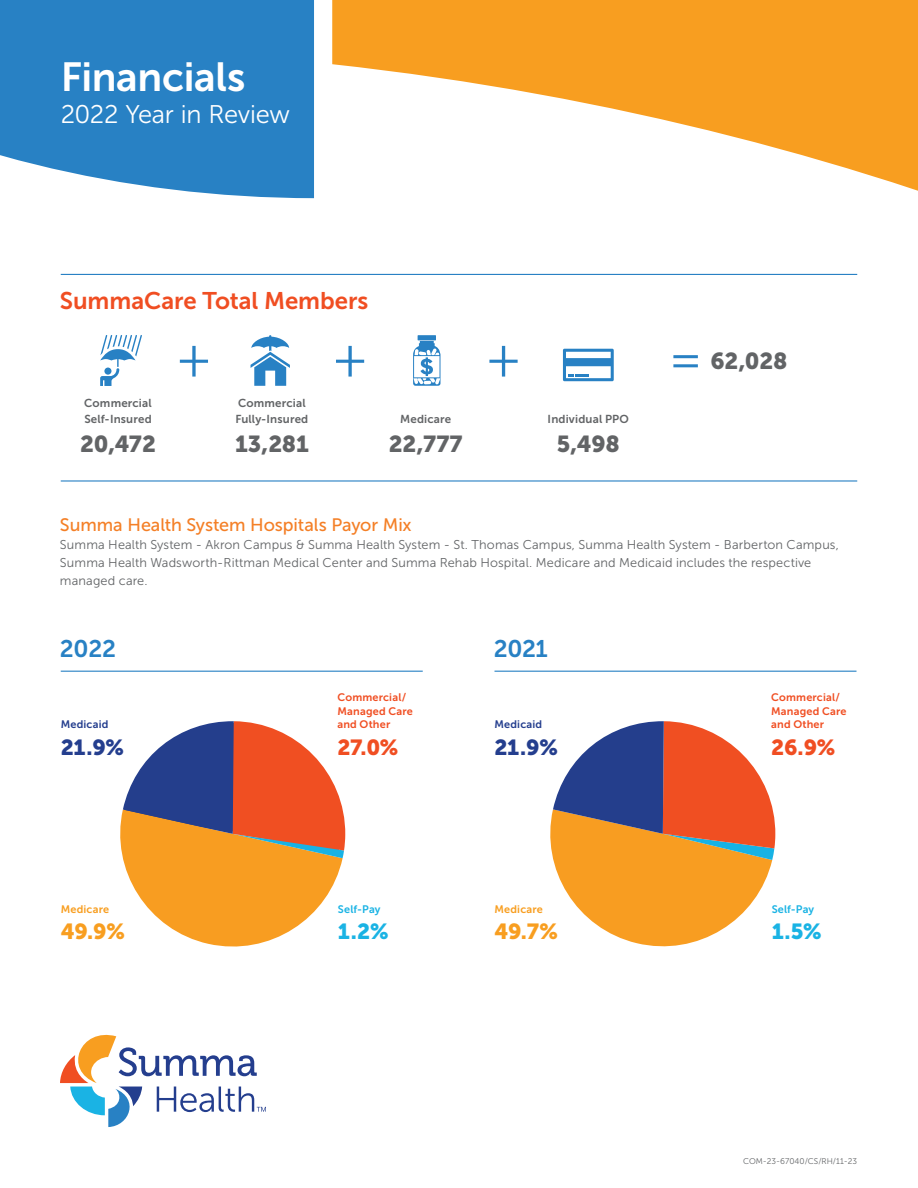
<style>
.page{position:relative;width:918px;height:1188px;background:#fff}
.page>*{position:absolute;margin:0;border:0;box-sizing:border-box;transform-origin:0 0}
.t1{font:40.5px "Museo Sans 700";letter-spacing:-.005em;color:#fff}
.t2{font:25.5px "Museo Sans 300";letter-spacing:-.015em;color:#fff}
.t3{font:24px "Museo Sans 700";letter-spacing:-.005em;color:#f04e22}
.t4{font:24px "Museo Sans 700";letter-spacing:-.015em;color:#2881c4}
.t5{font:23.1px "Museo Sans 900";letter-spacing:-.01em;color:#626466}
.t6{font:21.75px "Museo Sans 900";color:#243e8e}
.t7{font:21.75px "Museo Sans 900";color:#f89e20}
.t8{font:21.75px "Museo Sans 900";color:#f04e22}
.t9{font:21.75px "Museo Sans 900";color:#1ab3e4}
.t10{font:18px "Museo Sans 500";letter-spacing:-.005em;color:#f47f26}
.t11{font:12.75px/18px "Museo Sans 300";letter-spacing:.01em;color:#626466}
.t12{font:11.55px/16.2px "Museo Sans 700";letter-spacing:.015em;color:#626466}
.t13{font:10.8px/13.6px "Museo Sans 700";letter-spacing:.015em;color:#f04e22}
.t14{font:10.8px "Museo Sans 700";letter-spacing:.015em;color:#1ab3e4}
.t15{font:10.8px "Museo Sans 700";letter-spacing:.015em;color:#243e8e}
.t16{font:10.8px "Museo Sans 700";letter-spacing:.015em;color:#f89e20}
.t17{font:8.25px "Museo Sans 300";color:#626466}
</style>
<div class="page">
<svg style="left:100px;top:335px;width:42px;height:51px"></svg>
<svg style="left:251px;top:335px;width:39px;height:51px"></svg>
<hr style="left:61px;top:274px;width:796px;height:1px;background:#2881c4">
<hr style="left:61px;top:480px;width:796px;height:2px;background:#2881c4">
<hr style="left:61px;top:671px;width:362px;height:1px;background:#2881c4">
<hr style="left:495px;top:671px;width:362px;height:1px;background:#2881c4">
<svg style="left:60px;top:1034px;width:206px;height:93px"></svg>
<svg style="left:332px;top:0;width:586px;height:482px"></svg>
<svg style="left:0;top:0;width:314px;height:198px;background:#3789c8"></svg>
<svg style="left:550px;top:721px;width:226px;height:226px"></svg>
<svg style="left:120px;top:721px;width:226px;height:226px"></svg>
<svg style="left:180px;top:346px;width:28px;height:31px"></svg>
<svg style="left:336px;top:346px;width:28px;height:31px"></svg>
<svg style="left:489px;top:346px;width:29px;height:31px"></svg>
<hr style="left:673px;top:355px;width:25px;height:3px;background:#2881c4">
<hr style="left:673px;top:364px;width:25px;height:3px;background:#2881c4">
<h1 class="t1" style="left:61px;top:55px;width:186px">Financials</h1>
<h2 class="t2" style="left:61px;top:100px;width:231px">2022 Year in Review</h2>
<h3 class="t3" style="left:60px;top:287px;width:310px">SummaCare Total Members</h3>
<p class="t12" style="left:84px;top:395px;width:69px">Commercial<br>Self-Insured</p>
<h3 class="t5" style="left:80px;top:431px;width:77px">20,472</h3>
<p class="t12" style="left:235px;top:395px;width:74px">Commercial<br>Fully-Insured</p>
<h3 class="t5" style="left:235px;top:431px;width:75px">13,281</h3>
<p class="t12" style="left:400px;top:411px;width:53px">Medicare</p>
<h3 class="t5" style="left:389px;top:431px;width:75px">22,777</h3>
<p class="t12" style="left:548px;top:411px;width:83px">Individual PPO</p>
<h3 class="t5" style="left:557px;top:431px;width:64px">5,498</h3>
<h3 class="t5" style="left:711px;top:348px;width:78px">62,028</h3>
<h3 class="t10" style="left:60px;top:515px;width:353px">Summa Health System Hospitals Payor Mix</h3>
<p class="t11" style="left:60px;top:536px;width:780px">Summa Health System - Akron Campus &amp; Summa Health System - St. Thomas Campus, Summa Health System - Barberton Campus,<br>Summa Health Wadsworth-Rittman Medical Center and Summa Rehab Hospital. Medicare and Medicaid includes the respective managed care.</p>
<h3 class="t4" style="left:60px;top:636px;width:57px">2022</h3>
<h3 class="t4" style="left:494px;top:636px;width:56px">2021</h3>
<p class="t15" style="left:61px;top:718px;width:49px">Medicaid</p>
<h3 class="t6" style="left:61px;top:735px;width:65px">21.9%</h3>
<p class="t16" style="left:61px;top:903px;width:50px">Medicare</p>
<h3 class="t7" style="left:61px;top:920px;width:66px">49.9%</h3>
<p class="t13" style="left:337px;top:691px;width:77px">Commercial/<br>Managed Care and Other</p>
<h3 class="t8" style="left:337px;top:735px;width:62px">27.0%</h3>
<p class="t14" style="left:338px;top:903px;width:44px">Self-Pay</p>
<h3 class="t9" style="left:338px;top:920px;width:52px">1.2%</h3>
<p class="t15" style="left:495px;top:718px;width:49px">Medicaid</p>
<h3 class="t6" style="left:495px;top:735px;width:65px">21.9%</h3>
<p class="t16" style="left:495px;top:903px;width:50px">Medicare</p>
<h3 class="t7" style="left:495px;top:920px;width:65px">49.7%</h3>
<p class="t13" style="left:771px;top:691px;width:77px">Commercial/<br>Managed Care and Other</p>
<h3 class="t8" style="left:771px;top:735px;width:66px">26.9%</h3>
<p class="t14" style="left:772px;top:903px;width:44px">Self-Pay</p>
<h3 class="t9" style="left:772px;top:920px;width:51px">1.5%</h3>
<p class="t17" style="left:743px;top:1156px;width:116px">COM-23-67040/CS/RH/11-23</p>
</div>
